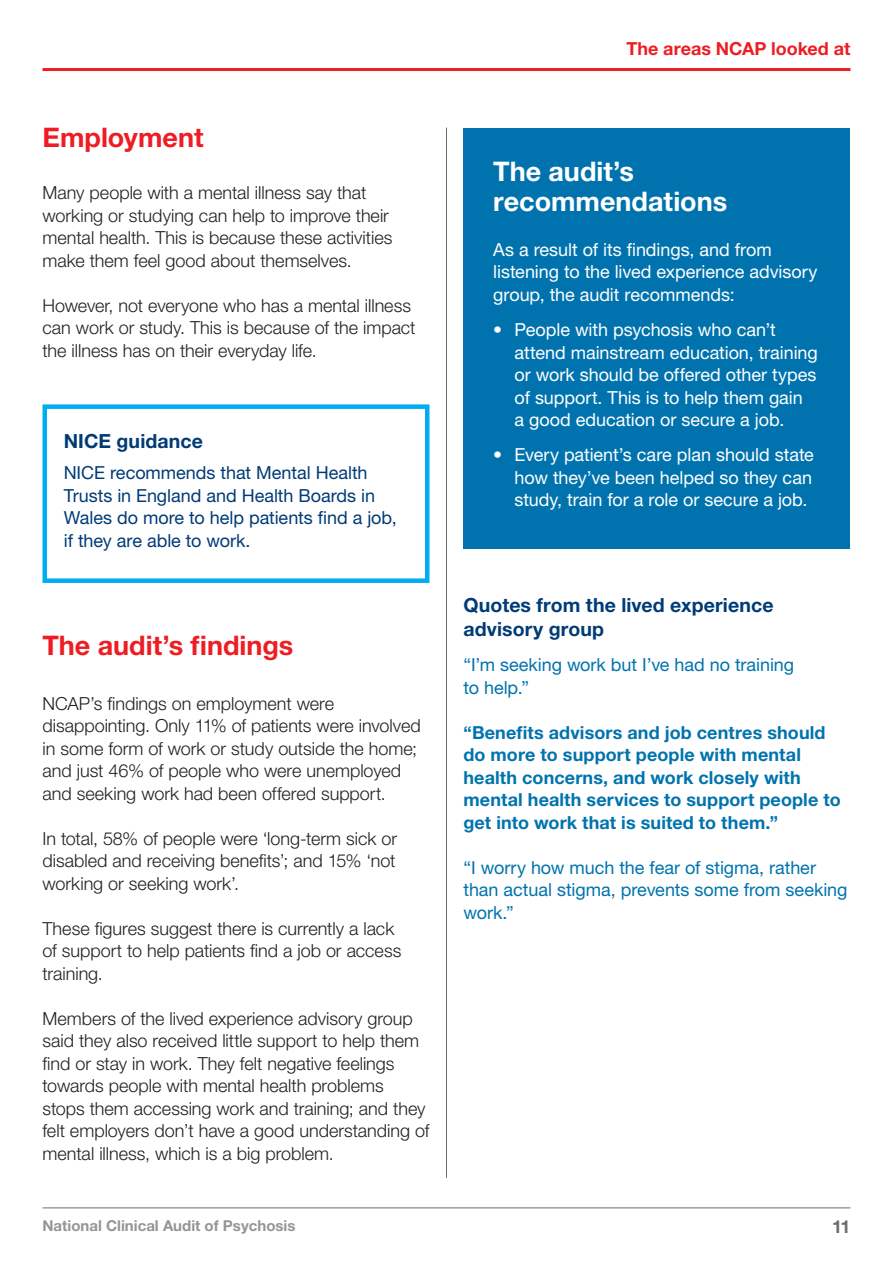
<style>
.page{position:relative;width:893px;height:1263px;background:#fff}
.page>*{position:absolute;margin:0;border:0;box-sizing:border-box;transform-origin:0 0}
.t1{font:700 27px "Helvetica Neue LT Pro";color:#ee1d23}
.t2{font:700 27px/30px "Helvetica Neue LT Pro";color:#fff}
.t3{font:700 19.5px/24px "Helvetica Neue LT Pro";letter-spacing:.005em;color:#013b77}
.t4{font:300 18px/22.5px "Helvetica Neue LT Pro";color:#231f20}
.t5{font:18px/22.5px "Helvetica Neue LT Pro";letter-spacing:-.005em;color:#fff}
.t6{font:700 18px/22.5px "Helvetica Neue LT Pro";letter-spacing:.005em;color:#0073ae}
.t7{font:18px/22.5px "Helvetica Neue LT Pro";letter-spacing:-.005em;color:#0073ae}
.t8{font:18px/22.5px "Helvetica Neue LT Pro";letter-spacing:-.005em;color:#013b77}
.t9{font:700 18px "Helvetica Neue LT Pro";color:#ee1d23}
.t10{font:700 18px "Helvetica Neue LT Pro";color:#6c6d70}
.t11{font:700 15px "Helvetica Neue LT Pro";color:#939598}
</style>
<div class="page">
<hr style="left:43px;top:68px;width:807px;height:3px;background:#ee1d23">
<hr style="left:446px;top:128px;width:1px;height:1050px;background:#6c6d70">
<hr style="left:43px;top:1207px;width:807px;height:1px;background:#6c6d70">
<div style="left:463px;top:128px;width:387px;height:421px;background:#0073ae"></div>
<div style="left:43px;top:404px;width:386px;height:179px;border:4px solid #00aeef"></div>
<h1 class="t1" style="left:43px;top:121px;width:163px">Employment</h1>
<p class="t4" style="left:43px;top:181px;width:351px">Many people with a mental illness say that working or studying can help to improve their mental health. This is because these activities make them feel good about themselves.</p>
<p class="t4" style="left:43px;top:294px;width:375px">However, not everyone who has a mental illness can work or study. This is because of the impact the illness has on their everyday life.</p>
<p class="t3" style="left:64px;top:429px;width:141px">NICE guidance</p>
<p class="t8" style="left:64px;top:461px;width:334px">NICE recommends that Mental Health Trusts in England and Health Boards in Wales do more to help patients find a job, if they are able to work.</p>
<h1 class="t1" style="left:43px;top:629px;width:252px">The audit’s findings</h1>
<p class="t4" style="left:43px;top:692px;width:380px">NCAP’s findings on employment were disappointing. Only 11% of patients were involved in some form of work or study outside the home; and just 46% of people who were unemployed and seeking work had been offered support.</p>
<p class="t4" style="left:43px;top:827px;width:356px;text-align:justify">In total, 58% of people were ‘long-term sick or disabled and receiving benefits’; and 15% ‘not working or seeking work’.</p>
<p class="t4" style="left:43px;top:917px;width:360px">These figures suggest there is currently a lack of support to help patients find a job or access training.</p>
<p class="t4" style="left:43px;top:1007px;width:388px">Members of the lived experience advisory group said they also received little support to help them find or stay in work. They felt negative feelings towards people with mental health problems stops them accessing work and training; and they felt employers don’t have a good understanding of mental illness, which is a big problem.</p>
<p class="t9" style="left:626px;top:38px;width:226px">The areas NCAP looked at</p>
<h1 class="t2" style="left:493px;top:156px;width:235px">The audit’s recommendations</h1>
<p class="t5" style="left:493px;top:238px;width:326px">As a result of its findings, and from listening to the lived experience advisory group, the audit recommends:</p>
<p class="t5" style="left:514px;top:318px;width:305px;text-indent:-21px">• People with psychosis who can’t attend mainstream education, training or work should be offered other types of support. This is to help them gain<br>a good education or secure a job.</p>
<p class="t5" style="left:514px;top:443px;width:301px;text-align:justify;text-indent:-21px">• Every patient’s care plan should state how they’ve been helped so they can study, train for a role or secure a job.</p>
<p class="t3" style="left:463px;top:593px;width:312px">Quotes from the lived experience advisory group</p>
<p class="t7" style="left:463px;top:653px;width:332px">“I’m seeking work but I’ve had no training to help.”</p>
<p class="t6" style="left:463px;top:721px;width:379px">“Benefits advisors and job centres should do more to support people with mental health concerns, and work closely with mental health services to support people to get into work that is suited to them.”</p>
<p class="t7" style="left:463px;top:856px;width:386px">“I worry how much the fear of stigma, rather than actual stigma, prevents some from seeking work.”</p>
<p class="t11" style="left:43px;top:1216px;width:254px">National Clinical Audit of Psychosis</p>
<p class="t10" style="left:832px;top:1216px;width:20px">11</p>
</div>
